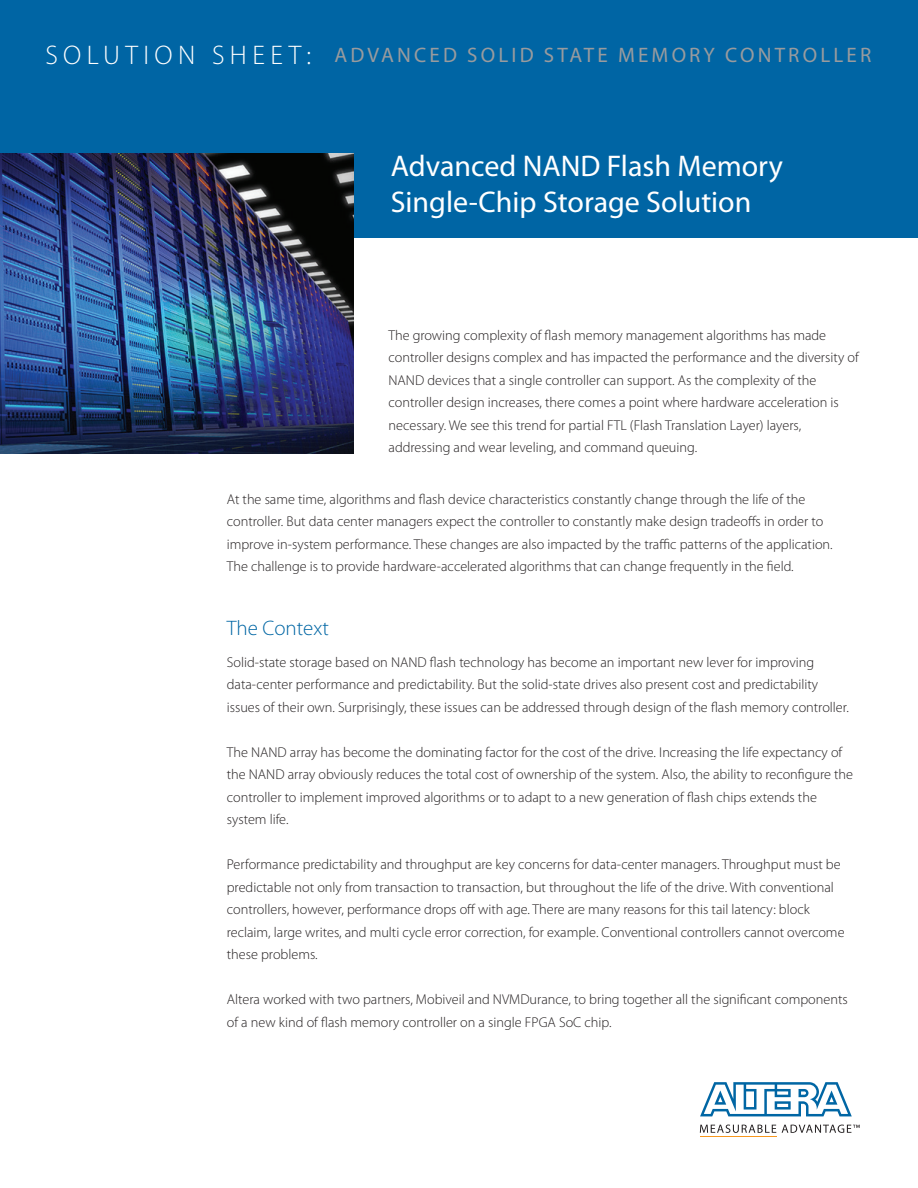
<style>
.page{position:relative;width:918px;height:1188px;background:#fff}
.page>*{position:absolute;margin:0;border:0;box-sizing:border-box;transform-origin:0 0}
.t1{font:30px/36px "Myriad Pro";color:#fff}
.t2{font:21px "Myriad Pro";letter-spacing:.15em;color:#999b9e}
.t3{font:300 21px "Myriad Pro";color:#0066a4}
.t4{font:300 14.25px/22.5px "Myriad Pro";color:#231f20}
.s1{font-weight:300;font-size:27px;color:#fff}
</style>
<div class="page">
<svg style="left:700px;top:1125px;width:76px;height:8px"></svg>
<svg style="left:782px;top:1125px;width:78px;height:8px"></svg>
<svg style="left:700px;top:1082px;width:152px;height:34px"></svg>
<hr style="left:700px;top:1136px;width:76px;height:1px;background:#f7971d">
<div style="left:0;top:0;width:918px;height:238px;background:#0065a4"></div>
<img style="left:0;top:153px;width:354px;height:300px">
<h2 class="t2" style="left:45px;top:42px;width:827px"><span class="s1">SOLUTION SHEET:</span> ADVANCED SOLID STATE MEMORY CONTROLLER</h2>
<h1 class="t1" style="left:391px;top:147px;width:394px">Advanced NAND Flash Memory<br>Single-Chip Storage Solution</h1>
<p class="t4" style="left:389px;top:324px;width:472px">The growing complexity of flash memory management algorithms has made controller designs complex and has impacted the performance and the diversity of NAND devices that a single controller can support. As the complexity of the controller design increases, there comes a point where hardware acceleration is necessary. We see this trend for partial FTL (Flash Translation Layer) layers, addressing and wear leveling, and command queuing.</p>
<p class="t4" style="left:227px;top:488px;width:607px">At the same time, algorithms and flash device characteristics constantly change through the life of the controller. But data center managers expect the controller to constantly make design tradeoffs in order to improve in-system performance. These changes are also impacted by the traffic patterns of the application.<br>The challenge is to provide hardware-accelerated algorithms that can change frequently in the field.</p>
<h2 class="t3" style="left:227px;top:615px;width:104px">The Context</h2>
<p class="t4" style="left:227px;top:651px;width:624px">Solid-state storage based on NAND flash technology has become an important new lever for improving data-center performance and predictability. But the solid-state drives also present cost and predictability issues of their own. Surprisingly, these issues can be addressed through design of the flash memory controller.</p>
<p class="t4" style="left:227px;top:741px;width:628px">The NAND array has become the dominating factor for the cost of the drive. Increasing the life expectancy of the NAND array obviously reduces the total cost of ownership of the system. Also, the ability to reconfigure the controller to implement improved algorithms or to adapt to a new generation of flash chips extends the system life.</p>
<p class="t4" style="left:227px;top:853px;width:619px">Performance predictability and throughput are key concerns for data-center managers. Throughput must be predictable not only from transaction to transaction, but throughout the life of the drive. With conventional controllers, however, performance drops off with age. There are many reasons for this tail latency: block reclaim, large writes, and multi cycle error correction, for example. Conventional controllers cannot overcome these problems.</p>
<p class="t4" style="left:227px;top:988px;width:622px">Altera worked with two partners, Mobiveil and NVMDurance, to bring together all the significant components of a new kind of flash memory controller on a single FPGA SoC chip.</p>
</div>
